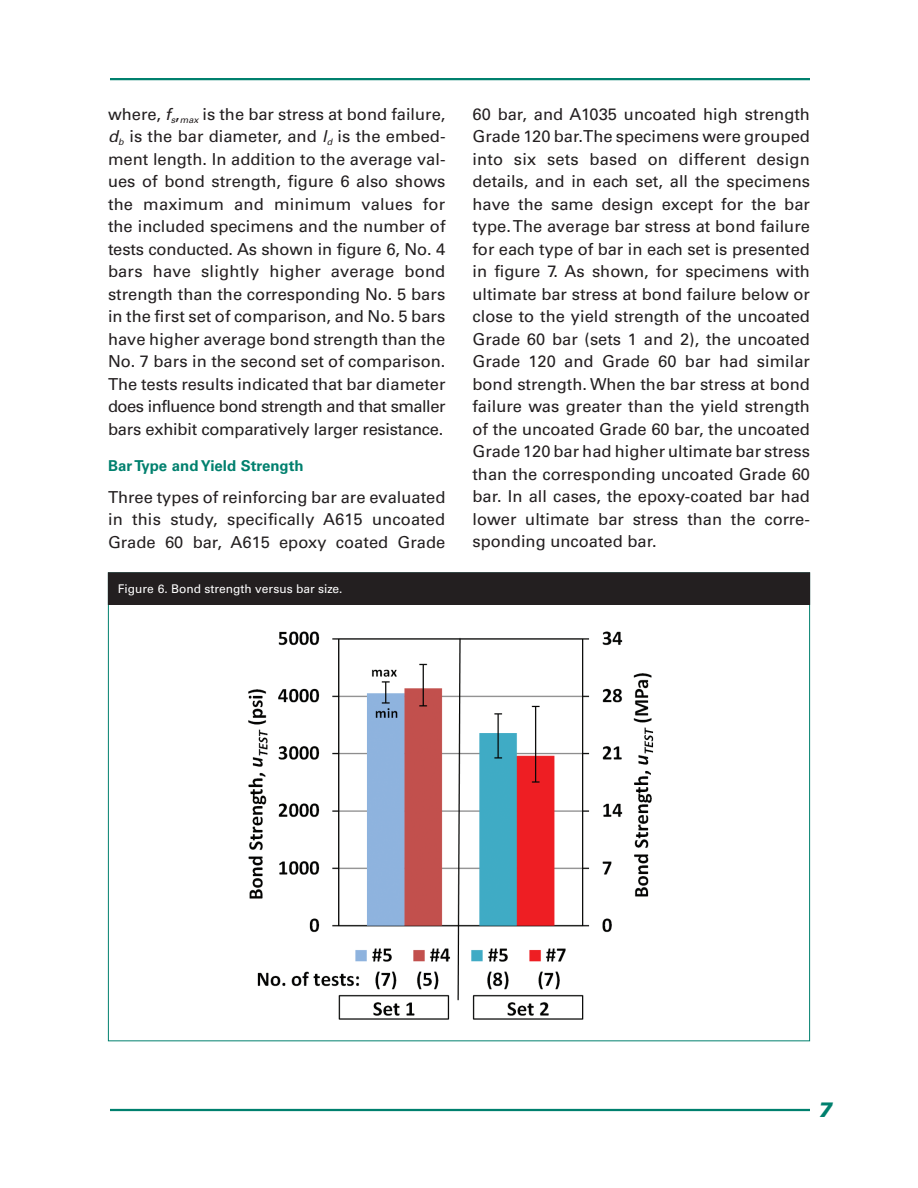
<style>
.page{position:relative;width:918px;height:1188px;background:#fff}
.page>*{position:absolute;margin:0;border:0;box-sizing:border-box;transform-origin:0 0}
.t1{font:italic 900 21px "Univers LT Std";color:#00806e}
.body{font:16.5px/22.5px "Univers LT Std";color:#231f20;text-align:justify}
.t2{font:700 15px "Univers LT Std";color:#00806e}
.table_title{font:12px "Univers LT Std";color:#fff}
.s1{font-style:italic}
</style>
<div class="page">
<hr style="left:110px;top:1109px;width:700px;height:2px;background:#00806e">
<hr style="left:110px;top:78px;width:700px;height:2px;background:#00806e">
<img style="left:248px;top:631px;width:406px;height:389px">
<div style="left:108px;top:573px;width:702px;height:31px;background:#231f20"></div>
<div style="left:108px;top:572px;width:702px;height:33px;border:1px solid #231f20"></div>
<p class="body" style="left:108px;top:103px;width:339px">where, <span class="s1">f</span><sub>s</sub>,<sub>max</sub> is the bar stress at bond failure, <span class="s1">d</span><sub>b</sub> is the bar diameter, and <span class="s1">l</span><sub>d</sub> is the embed&shy;ment length. In addition to the average val&shy;ues of bond strength, figure 6 also shows the maximum and minimum values for the included specimens and the number of tests conducted. As shown in figure 6, No. 4 bars have slightly higher average bond strength than the corresponding No. 5 bars in the first set of comparison, and No. 5 bars have higher average bond strength than the No. 7 bars in the second set of comparison.<br>The tests results indicated that bar diameter does influence bond strength and that smaller bars exhibit comparatively larger resistance.</p>
<h2 class="t2" style="left:108px;top:457px;width:197px">Bar Type and Yield Strength</h2>
<p class="body" style="left:108px;top:486px;width:339px">Three types of reinforcing bar are evaluated in this study, specifically A615 uncoated Grade 60 bar, A615 epoxy coated Grade</p>
<p class="table_title" style="left:118px;top:582px;width:226px">Figure 6. Bond strength versus bar size.</p>
<p class="body" style="left:472px;top:103px;width:339px">60 bar, and A1035 uncoated high strength Grade 120 bar. The specimens were grouped into six sets based on different design details, and in each set, all the specimens have the same design except for the bar type. The average bar stress at bond failure for each type of bar in each set is presented in figure 7. As shown, for specimens with ultimate bar stress at bond failure below or close to the yield strength of the uncoated Grade 60 bar (sets 1 and 2), the uncoated Grade 120 and Grade 60 bar had similar bond strength. When the bar stress at bond failure was greater than the yield strength of the uncoated Grade 60 bar, the uncoated Grade 120 bar had higher ultimate bar stress than the corresponding uncoated Grade 60 bar. In all cases, the epoxy-coated bar had lower ultimate bar stress than the corre&shy;sponding uncoated bar.</p>
<p class="t1" style="left:818px;top:1096px;width:16px">7</p>
</div>
